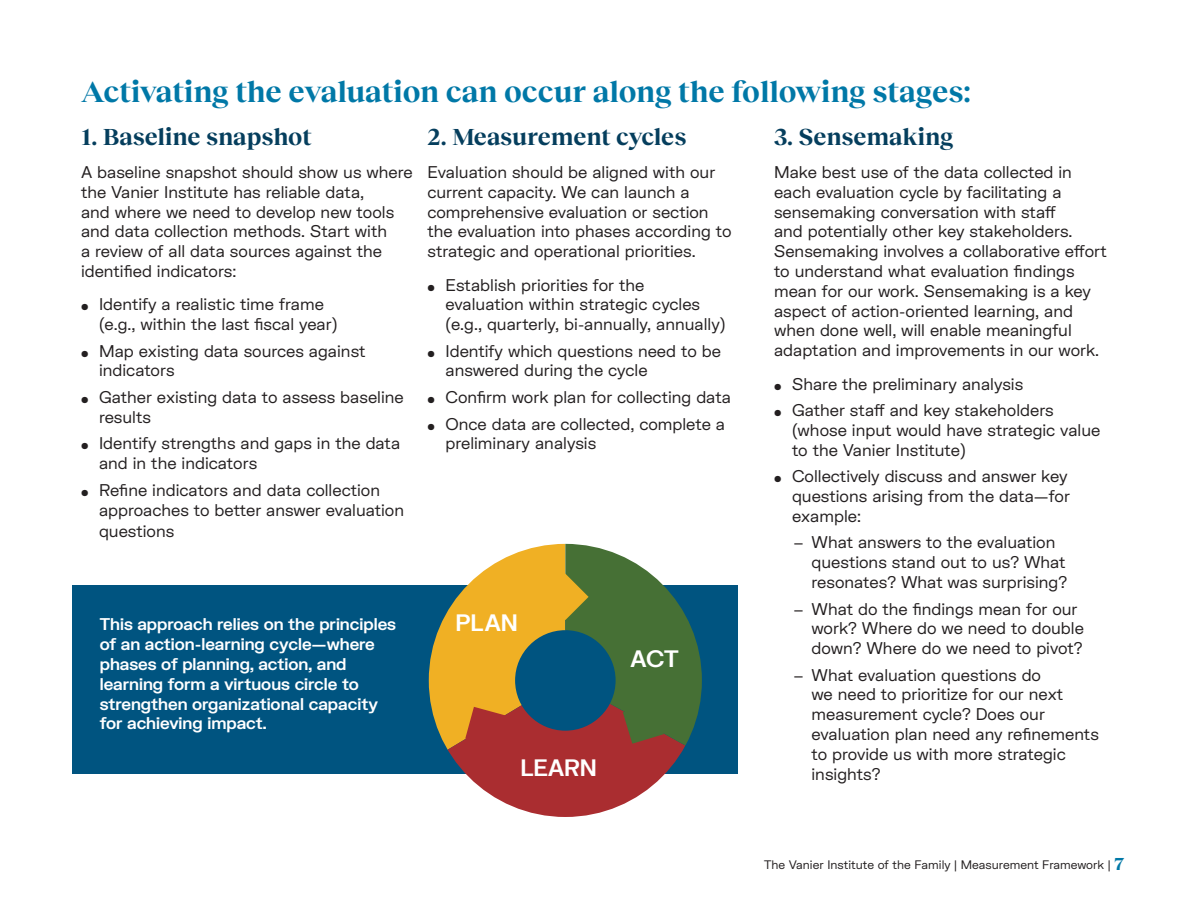
<style>
.page{position:relative;width:1188px;height:918px;background:#fff}
.page>*{position:absolute;margin:0;border:0;box-sizing:border-box;transform-origin:0 0}
.t1{font:700 30px "Reckless Neue";color:#0078a7}
.t2{font:700 24px "Reckless Neue";color:#053e5d}
.t3{font:700 23.1px "FK Grotesk";color:#fff}
.t4{font:16.5px/19.8px "FK Grotesk";color:#231f20}
.t5{font:700 16.5px/19.8px "FK Grotesk";color:#fff}
.t6{font:12px "FK Grotesk";color:#231f20}
.s1{font-size:12px}
.s2{font-family:"Reckless Neue";font-weight:700;font-size:18px;color:#0078a7}
</style>
<div class="page">
<div style="left:72px;top:585px;width:666px;height:189px;background:#005480"></div>
<svg style="left:429px;top:544px;width:273px;height:273px"></svg>
<h1 class="t1" style="left:81px;top:70px;width:891px">Activating the evaluation can occur along the following stages:</h1>
<h2 class="t2" style="left:81px;top:119px;width:232px">1. Baseline snapshot</h2>
<p class="t4" style="left:81px;top:163px;width:333px">A baseline snapshot should show us where the Vanier Institute has reliable data,<br>and where we need to develop new tools and data collection methods. Start with<br>a review of all data sources against the identified indicators:</p>
<p class="t4" style="left:99px;top:295px;width:240px;text-indent:-18px"><span class="s1">•</span> Identify a realistic time frame (e.g., within the last fiscal year)</p>
<p class="t4" style="left:99px;top:342px;width:268px;text-indent:-18px"><span class="s1">•</span> Map existing data sources against indicators</p>
<p class="t4" style="left:99px;top:388px;width:306px;text-indent:-18px"><span class="s1">•</span> Gather existing data to assess baseline results</p>
<p class="t4" style="left:99px;top:434px;width:303px;text-indent:-18px"><span class="s1">•</span> Identify strengths and gaps in the data and in the indicators</p>
<p class="t4" style="left:99px;top:481px;width:307px;text-indent:-18px"><span class="s1">•</span> Refine indicators and data collection approaches to better answer evaluation</p>
<p class="t4" style="left:99px;top:522px;width:77px">questions</p>
<h2 class="t2" style="left:774px;top:119px;width:181px">3. Sensemaking</h2>
<p class="t4" style="left:774px;top:163px;width:334px">Make best use of the data collected in each evaluation cycle by facilitating a sensemaking conversation with staff<br>and potentially other key stakeholders.<br>Sensemaking involves a collaborative effort to understand what evaluation findings mean for our work. Sensemaking is a key aspect of action-oriented learning, and when done well, will enable meaningful adaptation and improvements in our work.</p>
<p class="t4" style="left:774px;top:374px;width:251px"><span class="s1">•</span> Share the preliminary analysis</p>
<p class="t4" style="left:792px;top:401px;width:310px;text-indent:-18px"><span class="s1">•</span> Gather staff and key stakeholders (whose input would have strategic value to the Vanier Institute)</p>
<p class="t4" style="left:792px;top:467px;width:280px;text-indent:-18px"><span class="s1">•</span> Collectively discuss and answer key questions arising from the data—for example:</p>
<p class="t4" style="left:812px;top:533px;width:257px;text-indent:-18px">– What answers to the evaluation questions stand out to us? What resonates? What was surprising?</p>
<p class="t4" style="left:812px;top:599px;width:274px;text-indent:-18px">– What do the findings mean for our work? Where do we need to double down? Where do we need to pivot?</p>
<p class="t4" style="left:812px;top:666px;width:289px;text-indent:-18px">– What evaluation questions do<br>we need to prioritize for our next measurement cycle? Does our evaluation plan need any refinements to provide us with more strategic insights?</p>
<h2 class="t2" style="left:428px;top:119px;width:260px">2. Measurement cycles</h2>
<p class="t4" style="left:428px;top:163px;width:306px">Evaluation should be aligned with our current capacity. We can launch a comprehensive evaluation or section the evaluation into phases according to strategic and operational priorities.</p>
<p class="t4" style="left:446px;top:275px;width:282px;text-indent:-18px"><span class="s1">•</span> Establish priorities for the evaluation within strategic cycles (e.g., quarterly, bi-annually, annually)</p>
<p class="t4" style="left:446px;top:342px;width:277px;text-indent:-18px"><span class="s1">•</span> Identify which questions need to be answered during the cycle</p>
<p class="t4" style="left:428px;top:388px;width:305px"><span class="s1">•</span> Confirm work plan for collecting data</p>
<p class="t4" style="left:446px;top:414px;width:281px;text-indent:-18px"><span class="s1">•</span> Once data are collected, complete a preliminary analysis</p>
<p class="t5" style="left:100px;top:615px;width:298px">This approach relies on the principles of an action-learning cycle—where phases of planning, action, and learning form a virtuous circle to strengthen organizational capacity for achieving impact.</p>
<h3 class="t3" style="left:455px;top:609px;width:64px">PLAN</h3>
<h3 class="t3" style="left:631px;top:645px;width:50px">ACT</h3>
<h3 class="t3" style="left:520px;top:754px;width:78px">LEARN</h3>
<p class="t6" style="left:764px;top:858px;width:362px">The Vanier Institute of the Family | Measurement Framework | <span class="s2">7</span></p>
</div>
